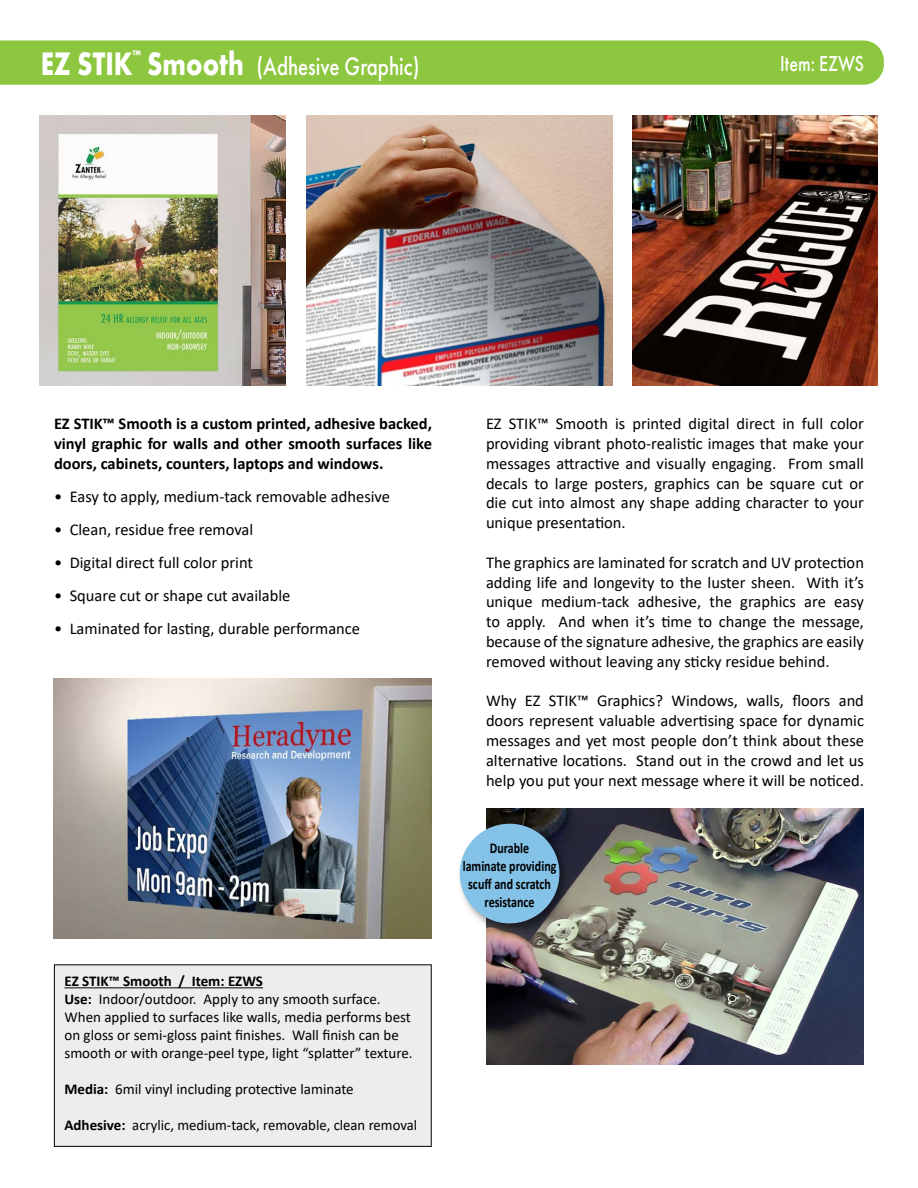
<style>
.page{position:relative;width:918px;height:1188px;background:#fff}
.page>*{position:absolute;margin:0;border:0;box-sizing:border-box;transform-origin:0 0}
.t1{font:700 33.75px "Futura PT";color:#fff;scale:.8 1}
.t2{font:500 26.25px "Futura PT";color:#fff;scale:.8 1}
.t3{font:500 22.5px "Futura PT";color:#fff;scale:.8 1}
.t4{font:16.5px/19.8px "Calibri";color:#000;text-align:justify}
.t5{font:700 16.5px/19.8px "Calibri";color:#000;text-align:justify}
.t6{font:15px/18px "Calibri";color:#000}
.t7{font:700 15px/18px "Calibri";color:#000;text-align:center;scale:.8 1}
.t8{font:700 13.2px "Futura PT";color:#fff;scale:.8 1}
.s1{font-weight:700;font-size:33.75px}
.s2{font-weight:700}
</style>
<div class="page">
<div style="left:54px;top:965px;width:377px;height:181px;background:#eceded"></div>
<hr style="left:64px;top:987px;width:199px;height:1px;background:#000">
<div style="left:54px;top:964px;width:378px;height:183px;border:1px solid #000"></div>
<div style="left:0;top:40px;width:884px;height:45px;background:#8dc63f"></div>
<img style="left:306px;top:116px;width:306px;height:270px">
<img style="left:54px;top:678px;width:378px;height:260px">
<img style="left:40px;top:116px;width:245px;height:270px">
<img style="left:632px;top:116px;width:246px;height:269px">
<img style="left:486px;top:808px;width:378px;height:257px">
<div style="left:456px;top:820px;width:116px;height:116px;background:#000;opacity:.48"></div>
<div style="left:460px;top:824px;width:99px;height:99px;background:#84c2e7;border-radius:50%"></div>
<h1 class="t1" style="left:41px;top:42px;width:117px">EZ STIK</h1>
<p class="t8" style="left:133px;top:47px;width:12px">™</p>
<h2 class="t2" style="left:147px;top:50px;width:342px"><span class="s1">Smooth</span> (Adhesive Graphic)</h2>
<h3 class="t3" style="left:780px;top:50px;width:106px">Item: EZWS</h3>
<p class="t5" style="left:54px;top:414px;width:380px">EZ STIK™ Smooth is a custom printed, adhesive backed, vinyl graphic for walls and other smooth surfaces like doors, cabinets, counters, laptops and windows.</p>
<p class="t4" style="left:54px;top:486px;width:338px">• Easy to apply, medium-tack removable adhesive</p>
<p class="t4" style="left:54px;top:519px;width:201px">• Clean, residue free removal</p>
<p class="t4" style="left:54px;top:552px;width:201px">• Digital direct full color print</p>
<p class="t4" style="left:54px;top:585px;width:238px">• Square cut or shape cut available</p>
<p class="t4" style="left:54px;top:618px;width:308px">• Laminated for lasting, durable performance</p>
<p class="t6" style="left:64px;top:972px;width:350px"><span class="s2">EZ STIK™ Smooth / Item: EZWS<br>Use:</span> Indoor/outdoor. Apply to any smooth surface.<br>When applied to surfaces like walls, media performs best on gloss or semi-gloss paint finishes. Wall finish can be smooth or with orange-peel type, light “splatter” texture.</p>
<p class="t6" style="left:64px;top:1080px;width:291px"><span class="s2">Media:</span> 6mil vinyl including protective laminate</p>
<p class="t6" style="left:64px;top:1116px;width:354px"><span class="s2">Adhesive:</span> acrylic, medium-tack, removable, clean removal</p>
<p class="t4" style="left:486px;top:413px;width:379px">EZ STIK™ Smooth is printed digital direct in full color providing vibrant photo-realistic images that make your messages attractive and visually engaging. From small decals to large posters, graphics can be square cut or die cut into almost any shape adding character to your unique presentation.</p>
<p class="t4" style="left:486px;top:552px;width:380px">The graphics are laminated for scratch and UV protection adding life and longevity to the luster sheen. With it’s unique medium-tack adhesive, the graphics are easy to apply. And when it’s time to change the message, because of the signature adhesive, the graphics are easily removed without leaving any sticky residue behind.</p>
<p class="t4" style="left:486px;top:691px;width:380px">Why EZ STIK™ Graphics? Windows, walls, floors and doors represent valuable advertising space for dynamic messages and yet most people don’t think about these alternative locations. Stand out in the crowd and let us help you put your next message where it will be noticed.</p>
<p class="t7" style="left:463px;top:839px;width:119px">Durable<br>laminate providing scuff and scratch resistance</p>
</div>
